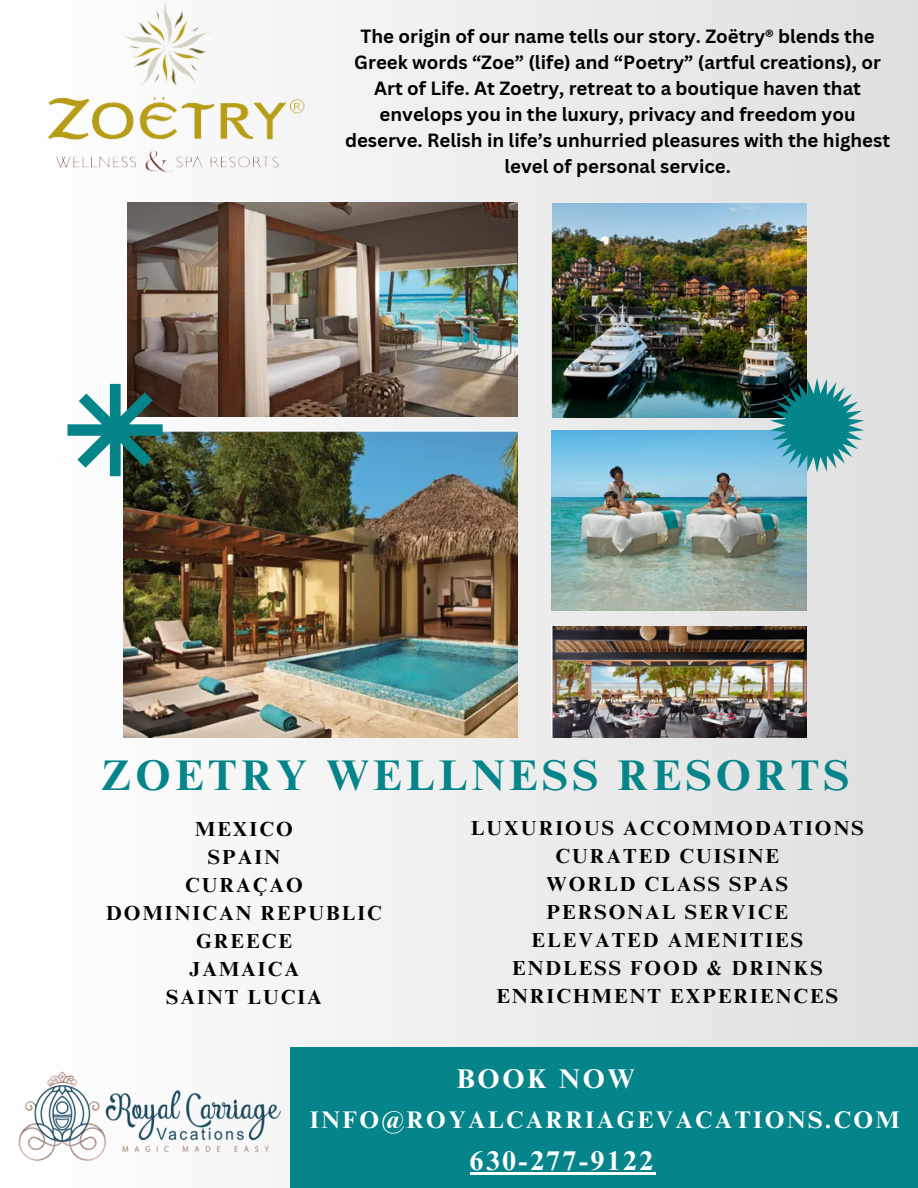
<style>
.page{position:relative;width:918px;height:1188px;background:#fff}
.page>*{position:absolute;margin:0;border:0;box-sizing:border-box;transform-origin:0 0}
.t1{font:700 42.9px "Times NRMT Pro";letter-spacing:.1em;color:#058489}
.t2{font:700 27px "Times NRMT Pro";letter-spacing:.1em;color:#fff}
.t3{font:700 24px "Times NRMT Pro";letter-spacing:.1em;color:#fff}
.t4{font:700 20.4px/28px "Times NRMT Pro";letter-spacing:.1em;color:#000;text-align:center}
.t5{font:700 18.6px/25.8px "Canva Sans";color:#000;text-align:center}
</style>
<div class="page">
<div style="left:0;top:0;width:918px;height:1188px;background:linear-gradient(to right,#fffffe,#dfdfdf)"></div>
<img style="left:127px;top:202px;width:391px;height:214px">
<img style="left:123px;top:430px;width:395px;height:307px">
<img style="left:551px;top:430px;width:256px;height:180px">
<img style="left:551px;top:626px;width:256px;height:112px">
<div style="left:291px;top:1047px;width:627px;height:141px;background:#058489"></div>
<svg style="left:67px;top:384px;width:96px;height:92px"></svg>
<img style="left:551px;top:204px;width:256px;height:214px">
<svg style="left:770px;top:378px;width:94px;height:94px;background:#4a959c"></svg>
<img style="left:30px;top:0;width:293px;height:188px">
<img style="left:0;top:1030px;width:320px;height:158px">
<hr style="left:470px;top:1173px;width:186px;height:2px;background:#fff">
<p class="t5" style="left:345px;top:23px;width:547px">The origin of our name tells our story. Zoëtry® blends the Greek words “Zoe” (life) and “Poetry” (artful creations), or Art of Life. At Zoetry, retreat to a boutique haven that envelops you in the luxury, privacy and freedom you deserve. Relish in life’s unhurried pleasures with the highest level of personal service.</p>
<p class="t1" style="left:100px;top:759px;width:751px">ZOETRY WELLNESS RESORTS</p>
<h4 class="t4" style="left:106px;top:818px;width:277px">MEXICO<br>SPAIN<br>CURAÇAO<br>DOMINICAN REPUBLIC<br>GREECE<br>JAMAICA<br>SAINT LUCIA</h4>
<h2 class="t4" style="left:471px;top:817px;width:394px">LUXURIOUS ACCOMMODATIONS<br>CURATED CUISINE<br>WORLD CLASS SPAS<br>PERSONAL SERVICE<br>ELEVATED AMENITIES<br>ENDLESS FOOD &amp; DRINKS<br>ENRICHMENT EXPERIENCES</h2>
<h4 class="t2" style="left:457px;top:1069px;width:179px">BOOK NOW</h4>
<h1 class="t3" style="left:310px;top:1111px;width:591px">INFO@ROYALCARRIAGEVACATIONS.COM</h1>
<p class="t2" style="left:470px;top:1151px;width:185px">630-277-9122</p>
</div>
